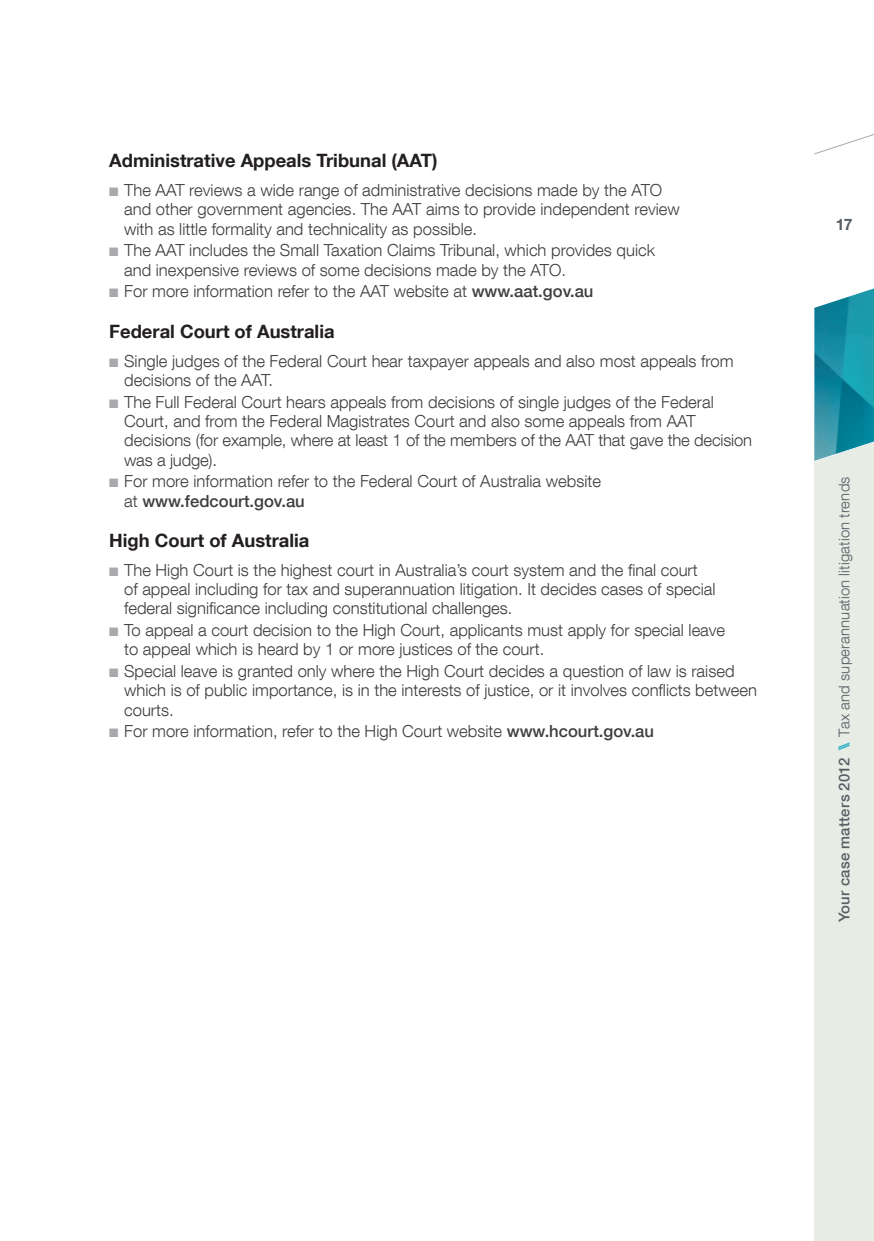
<style>
.page{position:relative;width:874px;height:1241px;background:#fff}
.page>*{position:absolute;margin:0;border:0;box-sizing:border-box;transform-origin:0 0}
.t1{font:700 18.38px "Helvetica Neue LT Com";color:#231f20}
.t2{font:300 16.62px/19.2px "Helvetica Neue LT Com";color:#3e3e3f}
.t3{font:700 15.75px "Helvetica Neue LT Com";color:#586066}
.t4{font:300 14.88px "Helvetica Neue LT Com";letter-spacing:.015em;color:#586066}
.s1{color:#a8a9ad}
.s2{font-weight:500}
.s3{font-weight:500;color:#37b4cb}
</style>
<div class="page">
<div style="left:814px;top:417px;width:59px;height:823px;background:#e7ede5"></div>
<img style="left:814px;top:288px;width:59px;height:145px">
<svg style="left:814px;top:134px;width:59px;height:21px"></svg>
<svg style="left:814px;top:433px;width:59px;height:29px"></svg>
<p class="t1" style="left:109px;top:149px;width:329px">Administrative Appeals Tribunal (AAT)</p>
<p class="t2" style="left:124px;top:180px;width:557px;text-indent:-15px"><span class="s1">■</span> The AAT reviews a wide range of administrative decisions made by the ATO and other government agencies. The AAT aims to provide independent review with as little formality and technicality as possible.</p>
<p class="t2" style="left:124px;top:240px;width:532px;text-indent:-15px"><span class="s1">■</span> The AAT includes the Small Taxation Claims Tribunal, which provides quick and inexpensive reviews of some decisions made by the ATO.</p>
<p class="t2" style="left:109px;top:281px;width:485px"><span class="s1">■</span> For more information refer to the AAT website at <span class="s2">www.aat.gov.au</span></p>
<p class="t1" style="left:109px;top:319px;width:227px">Federal Court of Australia</p>
<p class="t2" style="left:124px;top:351px;width:610px;text-indent:-15px"><span class="s1">■</span> Single judges of the Federal Court hear taxpayer appeals and also most appeals from decisions of the AAT.</p>
<p class="t2" style="left:124px;top:392px;width:629px;text-indent:-15px"><span class="s1">■</span> The Full Federal Court hears appeals from decisions of single judges of the Federal Court, and from the Federal Magistrates Court and also some appeals from AAT decisions (for example, where at least 1 of the members of the AAT that gave the decision was a judge).</p>
<p class="t2" style="left:124px;top:471px;width:478px;text-indent:-15px"><span class="s1">■</span> For more information refer to the Federal Court of Australia website at <span class="s2">www.fedcourt.gov.au</span></p>
<p class="t1" style="left:109px;top:528px;width:202px">High Court of Australia</p>
<p class="t2" style="left:124px;top:560px;width:592px;text-indent:-15px"><span class="s1">■</span> The High Court is the highest court in Australia’s court system and the final court<br>of appeal including for tax and superannuation litigation. It decides cases of special federal significance including constitutional challenges.</p>
<p class="t2" style="left:124px;top:620px;width:602px;text-indent:-15px"><span class="s1">■</span> To appeal a court decision to the High Court, applicants must apply for special leave to appeal which is heard by 1 or more justices of the court.</p>
<p class="t2" style="left:124px;top:661px;width:634px;text-indent:-15px"><span class="s1">■</span> Special leave is granted only where the High Court decides a question of law is raised which is of public importance, is in the interests of justice, or it involves conflicts between courts.</p>
<p class="t2" style="left:109px;top:721px;width:546px"><span class="s1">■</span> For more information, refer to the High Court website <span class="s2">www.hcourt.gov.au</span></p>
<p class="t3" style="left:835px;top:214px;width:18px">17</p>
<p class="t4" style="left:834px;top:922px;width:447px;rotate:-90deg"><span class="s2">Your case matters 2012</span> <span class="s3">\\</span> Tax and superannuation litigation trends</p>
</div>
